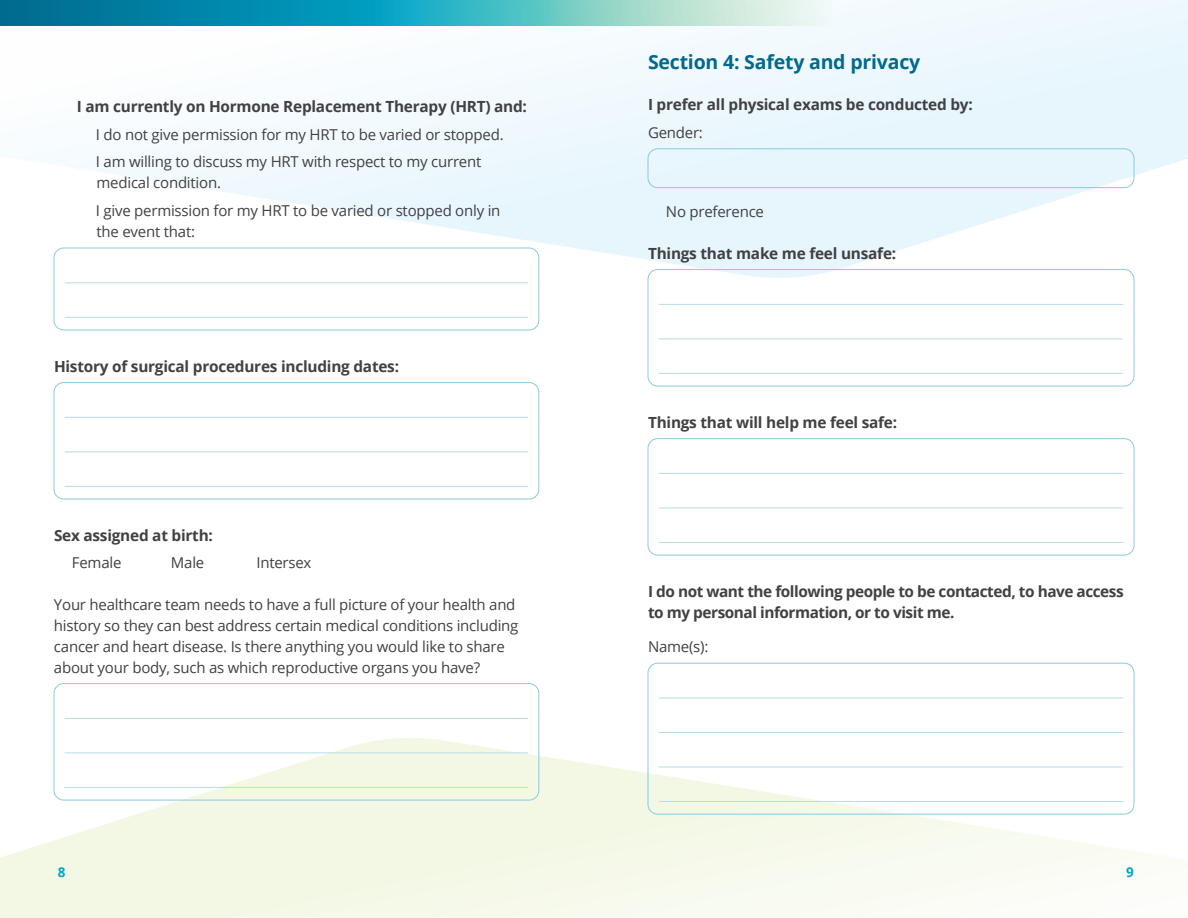
<style>
.page{position:relative;width:1188px;height:918px;background:#fff}
.page>*{position:absolute;margin:0;border:0;box-sizing:border-box;transform-origin:0 0}
.t1{font:700 19.5px "Open Sans";letter-spacing:-.01em;color:#00698c}
.t2{font:700 15.3px/21px "Open Sans";letter-spacing:-.015em;color:#414042}
.t3{font:15px/21px "Open Sans";letter-spacing:-.015em;color:#414042}
.t4{font:700 13.5px "Open Sans";color:#00a4c7}
</style>
<div class="page">
<svg style="left:0;top:736px;width:1154px;height:182px;fill:#f6faec"></svg>
<svg style="left:53px;top:0;width:1135px;height:279px;fill:#f0f9fd"></svg>
<svg style="left:0;top:0;width:832px;height:26px;background:#48aebe"></svg>
<div style="left:54px;top:248px;width:485px;height:82px;border:1px solid #8bc9de;border-radius:10px"></div>
<hr style="left:65px;top:282px;width:463px;height:1px;background:#b7dce9">
<hr style="left:65px;top:317px;width:463px;height:1px;background:#b7dce9">
<div style="left:54px;top:382px;width:485px;height:117px;border:1px solid #8bc9de;border-radius:10px"></div>
<hr style="left:65px;top:417px;width:463px;height:1px;background:#b7dce9">
<hr style="left:65px;top:451px;width:463px;height:1px;background:#b7dce9">
<hr style="left:65px;top:486px;width:463px;height:1px;background:#b7dce9">
<div style="left:54px;top:683px;width:485px;height:117px;border:1px solid #8bc9de;border-radius:10px"></div>
<hr style="left:65px;top:718px;width:463px;height:1px;background:#b7dce9">
<hr style="left:65px;top:753px;width:463px;height:1px;background:#b7dce9">
<hr style="left:65px;top:787px;width:463px;height:1px;background:#b7dce9">
<div style="left:648px;top:148px;width:486px;height:40px;border:1px solid #8bc9de;border-radius:10px"></div>
<div style="left:648px;top:269px;width:486px;height:117px;border:1px solid #8bc9de;border-radius:10px"></div>
<hr style="left:659px;top:304px;width:464px;height:1px;background:#b7dce9">
<hr style="left:659px;top:339px;width:464px;height:1px;background:#b7dce9">
<hr style="left:659px;top:373px;width:464px;height:1px;background:#b7dce9">
<div style="left:648px;top:438px;width:486px;height:117px;border:1px solid #8bc9de;border-radius:10px"></div>
<hr style="left:659px;top:473px;width:464px;height:1px;background:#b7dce9">
<hr style="left:659px;top:508px;width:464px;height:1px;background:#b7dce9">
<hr style="left:659px;top:542px;width:464px;height:1px;background:#b7dce9">
<div style="left:648px;top:663px;width:486px;height:152px;border:1px solid #8bc9de;border-radius:10px"></div>
<hr style="left:659px;top:698px;width:464px;height:1px;background:#b7dce9">
<hr style="left:659px;top:732px;width:464px;height:1px;background:#b7dce9">
<hr style="left:659px;top:767px;width:464px;height:1px;background:#b7dce9">
<hr style="left:659px;top:801px;width:464px;height:1px;background:#b7dce9">
<p class="t2" style="left:77px;top:95px;width:452px">I am currently on Hormone Replacement Therapy (HRT) and:</p>
<p class="t3" style="left:96px;top:120px;width:409px;line-height:27.8px">I do not give permission for my HRT to be varied or stopped.<br>I am willing to discuss my HRT with respect to my current</p>
<p class="t3" style="left:96px;top:169px;width:406px;line-height:27.8px">medical condition.<br>I give permission for my HRT to be varied or stopped only in</p>
<p class="t3" style="left:97px;top:221px;width:100px">the event that:</p>
<p class="t2" style="left:54px;top:355px;width:347px">History of surgical procedures including dates:</p>
<p class="t2" style="left:54px;top:524px;width:160px">Sex assigned at birth:</p>
<p class="t3" style="left:72px;top:552px;width:51px">Female</p>
<p class="t3" style="left:171px;top:552px;width:35px">Male</p>
<p class="t3" style="left:256px;top:552px;width:57px">Intersex</p>
<p class="t3" style="left:54px;top:593px;width:466px">Your healthcare team needs to have a full picture of your health and history so they can best address certain medical conditions including cancer and heart disease. Is there anything you would like to share about your body, such as which reproductive organs you have?</p>
<h1 class="t1" style="left:648px;top:48px;width:274px">Section 4: Safety and privacy</h1>
<p class="t2" style="left:648px;top:94px;width:326px">I prefer all physical exams be conducted by:</p>
<p class="t3" style="left:648px;top:122px;width:56px">Gender:</p>
<p class="t3" style="left:666px;top:201px;width:100px">No preference</p>
<p class="t2" style="left:648px;top:242px;width:250px">Things that make me feel unsafe:</p>
<p class="t2" style="left:648px;top:411px;width:251px">Things that will help me feel safe:</p>
<p class="t2" style="left:648px;top:580px;width:477px">I do not want the following people to be contacted, to have access to my personal information, or to visit me.</p>
<p class="t3" style="left:648px;top:636px;width:62px">Name(s):</p>
<p class="t4" style="left:58px;top:863px;width:9px">8</p>
<p class="t4" style="left:1126px;top:863px;width:9px">9</p>
</div>
